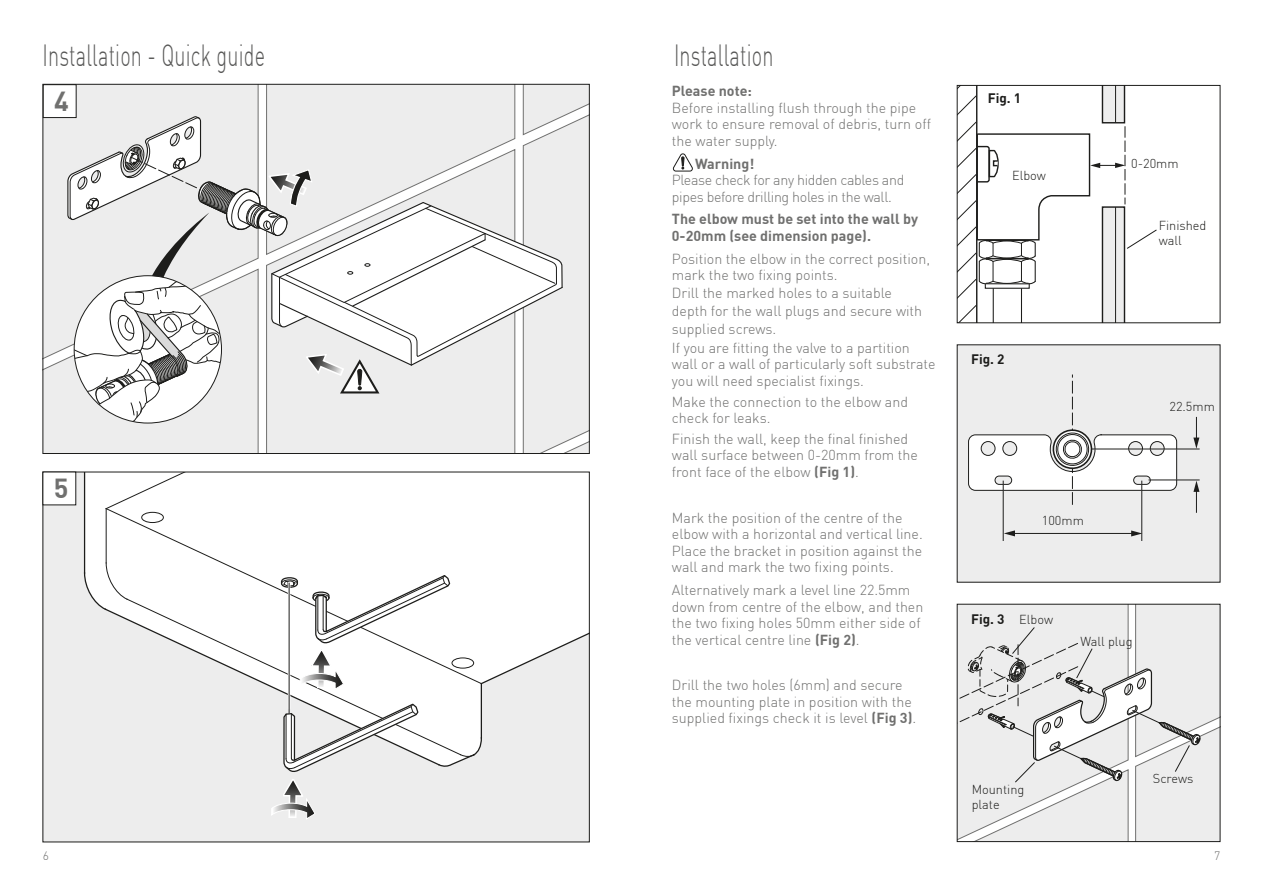
<style>
.page{position:relative;width:1263px;height:893px;background:#fff}
.page>*{position:absolute;margin:0;border:0;box-sizing:border-box;transform-origin:0 0}
.t1{font:300 30px "DIN";letter-spacing:.01em;color:#575756;scale:.66 1}
.t2{font:700 27px "DIN";color:#70706f}
.Vado_Body{font:300 14.25px/16.5px "DIN";color:#70706f}
.New_Vado_Body_text{font:300 14.25px/16.5px "DIN";color:#70706f}
.main_body{font:300 14.25px/16.5px "DIN";color:#70706f}
.Vado_Body-2{font:300 14.25px/16.5px "DIN";letter-spacing:-.025em;color:#70706f}
.Vado_Body-3{font:700 14.25px/16.5px "DIN";color:#70706f}
.t3{font:700 13.5px "DIN";color:#1d1d1b}
.t4{font:300 12.75px/15px "DIN";color:#1d1d1b}
.t5{font:300 12px "DIN";color:#70706f}
.s1{font-weight:700}
</style>
<div class="page">
<svg style="left:45px;top:474px;width:543px;height:366px;fill:#ededed"></svg>
<svg style="left:451px;top:507px;width:32px;height:178px"></svg>
<hr style="left:481px;top:684px;width:1px;height:54px;background:#1d1d1b">
<svg style="left:104px;top:690px;width:337px;height:76px"></svg>
<svg style="left:437px;top:737px;width:46px;height:30px"></svg>
<svg style="left:480px;top:602px;width:108px;height:83px"></svg>
<div style="left:452px;top:658px;width:22px;height:10px;border:1px solid #1d1d1b;border-radius:50%"></div>
<hr style="left:288px;top:583px;width:2px;height:125px;background:#fff">
<hr style="left:289px;top:583px;width:1px;height:130px;background:#1d1d1b">
<div style="left:43px;top:472px;width:33px;height:33px;background:#fff"></div>
<div style="left:957px;top:345px;width:263px;height:237px;background:#ededed"></div>
<hr style="left:1055px;top:449px;width:145px;height:1px;background:#1d1d1b">
<hr style="left:1148px;top:480px;width:52px;height:1px;background:#1d1d1b">
<svg style="left:1193px;top:481px;width:6px;height:32px"></svg>
<svg style="left:1193px;top:417px;width:6px;height:32px"></svg>
<hr style="left:1141px;top:481px;width:1px;height:60px;background:#1d1d1b">
<hr style="left:1003px;top:481px;width:1px;height:60px;background:#1d1d1b">
<hr style="left:1013px;top:533px;width:123px;height:1px;background:#1d1d1b">
<svg style="left:1131px;top:530px;width:11px;height:6px"></svg>
<svg style="left:1004px;top:530px;width:11px;height:6px"></svg>
<svg style="left:968px;top:374px;width:209px;height:131px"></svg>
<svg style="left:673px;top:153px;width:20px;height:19px"></svg>
<svg style="left:957px;top:85px;width:200px;height:238px"></svg>
<svg style="left:271px;top:703px;width:148px;height:117px"></svg>
<svg style="left:43px;top:84px;width:546px;height:369px"></svg>
<svg style="left:83px;top:472px;width:368px;height:218px"></svg>
<svg style="left:957px;top:604px;width:263px;height:238px;background:#e3e3e3"></svg>
<p class="t1" style="left:43px;top:37px;width:339px">Installation - Quick guide</p>
<p class="t1" style="left:674px;top:37px;width:152px">Installation</p>
<p class="Vado_Body" style="left:672px;top:83px;width:261px"><span class="s1">Please note:<br></span>Before installing flush through the pipe work to ensure removal of debris, turn off the water supply.</p>
<p class="Vado_Body-2" style="left:672px;top:155px;width:234px;text-indent:23px"><span class="s1">Warning!<br></span>Please check for any hidden cables and pipes before drilling holes in the wall.</p>
<p class="Vado_Body-3" style="left:672px;top:210px;width:248px">The elbow must be set into the wall by<br>0-20mm (see dimension page).</p>
<p class="Vado_Body" style="left:672px;top:250px;width:260px">Position the elbow in the correct position, mark the two fixing points.</p>
<p class="Vado_Body" style="left:672px;top:284px;width:252px;line-height:18px">Drill the marked holes to a suitable depth for the wall plugs and secure with supplied screws.</p>
<p class="main_body" style="left:672px;top:339px;width:265px">If you are fitting the valve to a partition wall or a wall of particularly soft substrate you will need specialist fixings.</p>
<p class="New_Vado_Body_text" style="left:672px;top:393px;width:238px">Make the connection to the elbow and check for leaks.</p>
<p class="New_Vado_Body_text" style="left:672px;top:430px;width:248px">Finish the wall, keep the final finished wall surface between 0-20mm from the front face of the elbow <span class="s1">(Fig 1)</span>.</p>
<p class="Vado_Body" style="left:672px;top:509px;width:252px">Mark the position of the centre of the elbow with a horizontal and vertical line.<br>Place the bracket in position against the wall and mark the two fixing points.</p>
<p class="Vado_Body" style="left:672px;top:582px;width:253px">Alternatively mark a level line 22.5mm down from centre of the elbow, and then the two fixing holes 50mm either side of the vertical centre line <span class="s1">(Fig 2)</span>.</p>
<p class="Vado_Body" style="left:672px;top:677px;width:246px">Drill the two holes (6mm) and secure the mounting plate in position with the supplied fixings check it is level <span class="s1">(Fig 3)</span>.</p>
<p class="t2" style="left:54px;top:83px;width:16px">4</p>
<p class="t2" style="left:54px;top:470px;width:16px">5</p>
<p class="t3" style="left:988px;top:89px;width:35px">Fig. 1</p>
<p class="t4" style="left:1012px;top:168px;width:35px">Elbow</p>
<p class="t3" style="left:971px;top:350px;width:35px">Fig. 2</p>
<p class="t4" style="left:1042px;top:513px;width:44px">100mm</p>
<p class="t3" style="left:971px;top:610px;width:35px">Fig. 3</p>
<p class="t4" style="left:1019px;top:611px;width:35px">Elbow</p>
<p class="t4" style="left:1131px;top:156px;width:49px">0-20mm</p>
<p class="t4" style="left:1159px;top:218px;width:49px">Finished wall</p>
<p class="t4" style="left:1169px;top:398px;width:47px">22.5mm</p>
<p class="t4" style="left:972px;top:781px;width:54px">Mounting plate</p>
<p class="t4" style="left:1080px;top:633px;width:54px">Wall plug</p>
<p class="t4" style="left:1153px;top:770px;width:42px">Screws</p>
<p class="t5" style="left:43px;top:848px;width:8px">6</p>
<p class="t5" style="left:1214px;top:848px;width:8px">7</p>
</div>
